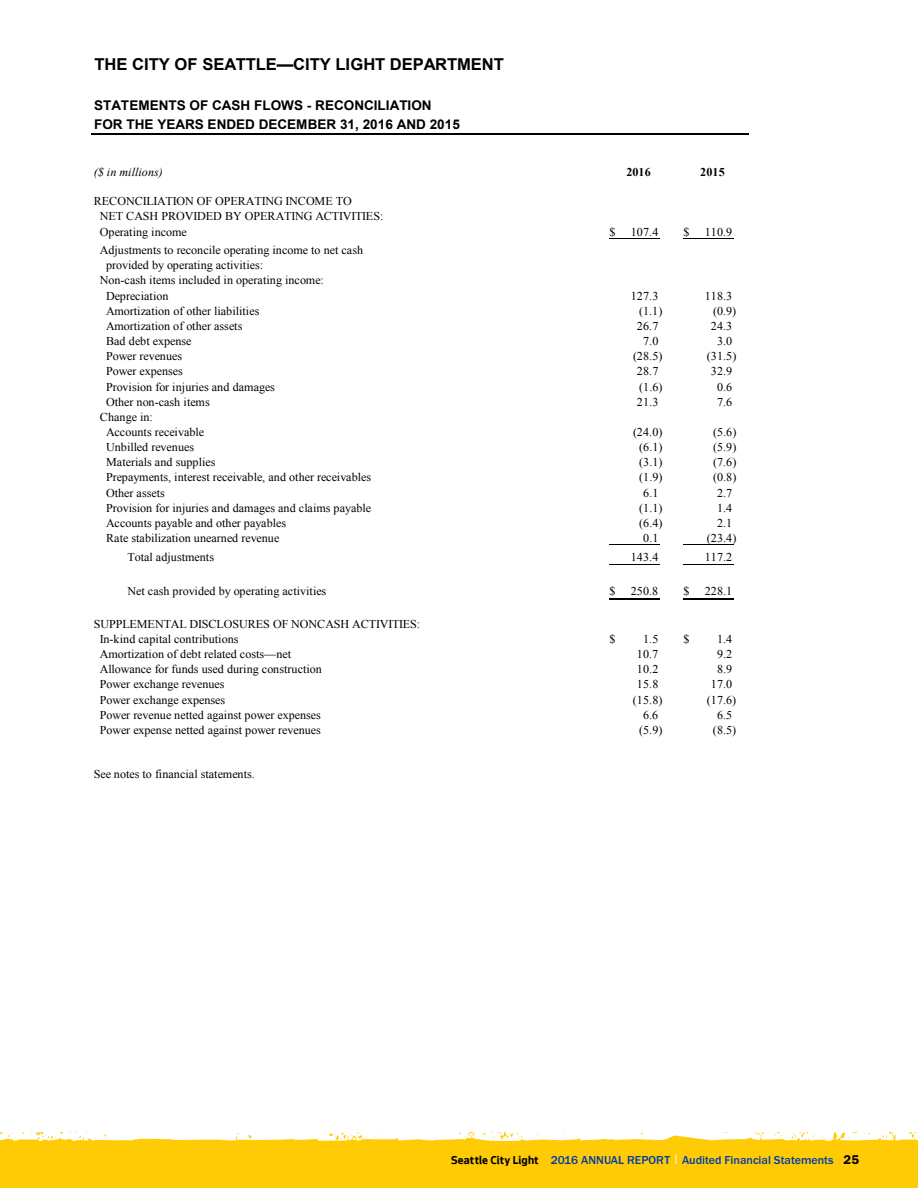
<style>
.page{position:relative;width:918px;height:1188px;background:#fff}
.page>*{position:absolute;margin:0;border:0;box-sizing:border-box;transform-origin:0 0}
.t1{font:700 16.35px "Arial";letter-spacing:-.005em;color:#000}
.t2{font:700 13.35px/19.2px "Arial";color:#000}
.t3{font:12px/15.1px "Times New Roman";color:#000}
.t4{font:500 12px "Franklin Got T";color:#003ca6}
.t5{font:italic 12px "Times New Roman";letter-spacing:.005em;color:#000}
.t6{font:700 12px "Times New Roman";letter-spacing:.005em;color:#000}
.s1{font-family:"Seattle Text";font-weight:700;color:#000}
.s2{font-weight:400;color:#fff}
.s3{font-weight:600;font-size:13.2px;color:#000}
</style>
<div class="page">
<div style="left:0;top:1132px;width:918px;height:56px;background:#ffcb05"></div>
<svg style="left:0;top:1132px;width:918px;height:9px;background:#fff5d1"></svg>
<hr style="left:610px;top:238px;width:50px;height:1px;background:#000">
<hr style="left:683px;top:238px;width:51px;height:1px;background:#000">
<hr style="left:610px;top:544px;width:50px;height:1px;background:#000">
<hr style="left:683px;top:544px;width:51px;height:1px;background:#000">
<hr style="left:610px;top:564px;width:50px;height:1px;background:#000">
<hr style="left:683px;top:564px;width:51px;height:1px;background:#000">
<hr style="left:610px;top:598px;width:50px;height:1px;background:#000">
<hr style="left:610px;top:599px;width:50px;height:1px;background:#000">
<hr style="left:683px;top:598px;width:51px;height:1px;background:#000">
<hr style="left:683px;top:599px;width:51px;height:1px;background:#000">
<hr style="left:91px;top:133px;width:658px;height:1px;background:#000">
<hr style="left:91px;top:134px;width:658px;height:1px;background:#000">
<h1 class="t1" style="left:94px;top:53px;width:411px">THE CITY OF SEATTLE—CITY LIGHT DEPARTMENT</h1>
<p class="t2" style="left:94px;top:96px;width:367px">STATEMENTS OF CASH FLOWS - RECONCILIATION<br>FOR THE YEARS ENDED DECEMBER 31, 2016 AND 2015</p>
<p class="t5" style="left:94px;top:163px;width:71px">($ in millions)</p>
<p class="t6" style="left:626px;top:164px;width:26px">2016</p>
<p class="t6" style="left:700px;top:164px;width:26px">2015</p>
<p class="t3" style="left:100px;top:193px;width:285px;line-height:14.7px;text-indent:-6px">RECONCILIATION OF OPERATING INCOME TO<br>NET CASH PROVIDED BY OPERATING ACTIVITIES:</p>
<p class="t3" style="left:100px;top:224px;width:89px">Operating income</p>
<p class="t3" style="left:610px;top:224px;width:8px">$</p>
<p class="t3" style="left:631px;top:224px;width:29px">107.4</p>
<p class="t3" style="left:705px;top:224px;width:29px">110.9</p>
<p class="t3" style="left:683px;top:224px;width:8px">$</p>
<p class="t3" style="left:100px;top:242px;width:265px">Adjustments to reconcile operating income to net cash</p>
<p class="t3" style="left:106px;top:257px;width:159px">provided by operating activities:</p>
<p class="t3" style="left:100px;top:273px;width:226px">Non-cash items included in operating income:</p>
<p class="t3" style="left:106px;top:288px;width:64px">Depreciation</p>
<p class="t3" style="left:631px;top:288px;width:29px">127.3</p>
<p class="t3" style="left:705px;top:288px;width:29px">118.3</p>
<p class="t3" style="left:106px;top:303px;width:155px">Amortization of other liabilities</p>
<p class="t3" style="left:639px;top:303px;width:25px">(1.1)</p>
<p class="t3" style="left:713px;top:303px;width:25px">(0.9)</p>
<p class="t3" style="left:106px;top:318px;width:138px">Amortization of other assets</p>
<p class="t3" style="left:637px;top:318px;width:23px">26.7</p>
<p class="t3" style="left:711px;top:318px;width:23px">24.3</p>
<p class="t3" style="left:106px;top:333px;width:87px">Bad debt expense</p>
<p class="t3" style="left:643px;top:333px;width:17px">7.0</p>
<p class="t3" style="left:717px;top:333px;width:17px">3.0</p>
<p class="t3" style="left:106px;top:348px;width:78px">Power revenues</p>
<p class="t3" style="left:633px;top:348px;width:31px">(28.5)</p>
<p class="t3" style="left:707px;top:348px;width:31px">(31.5)</p>
<p class="t3" style="left:106px;top:364px;width:78px">Power expenses</p>
<p class="t3" style="left:637px;top:364px;width:23px">28.7</p>
<p class="t3" style="left:711px;top:364px;width:23px">32.9</p>
<p class="t3" style="left:106px;top:379px;width:170px">Provision for injuries and damages</p>
<p class="t3" style="left:639px;top:379px;width:25px">(1.6)</p>
<p class="t3" style="left:717px;top:379px;width:17px">0.6</p>
<p class="t3" style="left:106px;top:394px;width:105px">Other non-cash items</p>
<p class="t3" style="left:637px;top:394px;width:23px">21.3</p>
<p class="t3" style="left:717px;top:394px;width:17px">7.6</p>
<p class="t3" style="left:106px;top:409px;width:100px;text-indent:-6px">Change in:<br>Accounts receivable</p>
<p class="t3" style="left:633px;top:424px;width:31px">(24.0)</p>
<p class="t3" style="left:713px;top:424px;width:25px">(5.6)</p>
<p class="t3" style="left:106px;top:439px;width:89px">Unbilled revenues</p>
<p class="t3" style="left:639px;top:439px;width:25px">(6.1)</p>
<p class="t3" style="left:713px;top:439px;width:25px">(5.9)</p>
<p class="t3" style="left:106px;top:455px;width:111px">Materials and supplies</p>
<p class="t3" style="left:639px;top:455px;width:25px">(3.1)</p>
<p class="t3" style="left:713px;top:455px;width:25px">(7.6)</p>
<p class="t3" style="left:106px;top:470px;width:266px">Prepayments, interest receivable, and other receivables</p>
<p class="t3" style="left:639px;top:470px;width:25px">(1.9)</p>
<p class="t3" style="left:713px;top:470px;width:25px">(0.8)</p>
<p class="t3" style="left:106px;top:485px;width:60px">Other assets</p>
<p class="t3" style="left:643px;top:485px;width:17px">6.1</p>
<p class="t3" style="left:717px;top:485px;width:17px">2.7</p>
<p class="t3" style="left:106px;top:500px;width:266px">Provision for injuries and damages and claims payable</p>
<p class="t3" style="left:639px;top:500px;width:25px">(1.1)</p>
<p class="t3" style="left:717px;top:500px;width:17px">1.4</p>
<p class="t3" style="left:106px;top:515px;width:181px">Accounts payable and other payables</p>
<p class="t3" style="left:639px;top:515px;width:25px">(6.4)</p>
<p class="t3" style="left:717px;top:515px;width:17px">2.1</p>
<p class="t3" style="left:106px;top:530px;width:175px">Rate stabilization unearned revenue</p>
<p class="t3" style="left:643px;top:530px;width:17px">0.1</p>
<p class="t3" style="left:707px;top:530px;width:31px">(23.4)</p>
<p class="t3" style="left:128px;top:549px;width:88px">Total adjustments</p>
<p class="t3" style="left:631px;top:549px;width:29px">143.4</p>
<p class="t3" style="left:705px;top:549px;width:29px">117.2</p>
<p class="t3" style="left:128px;top:583px;width:200px">Net cash provided by operating activities</p>
<p class="t3" style="left:610px;top:583px;width:8px">$</p>
<p class="t3" style="left:631px;top:583px;width:29px">250.8</p>
<p class="t3" style="left:705px;top:583px;width:29px">228.1</p>
<p class="t3" style="left:683px;top:583px;width:8px">$</p>
<p class="t3" style="left:100px;top:616px;width:322px;text-indent:-6px">SUPPLEMENTAL DISCLOSURES OF NONCASH ACTIVITIES:<br>In-kind capital contributions</p>
<p class="t3" style="left:610px;top:631px;width:8px">$</p>
<p class="t3" style="left:643px;top:631px;width:17px">1.5</p>
<p class="t3" style="left:683px;top:631px;width:8px">$</p>
<p class="t3" style="left:717px;top:631px;width:17px">1.4</p>
<p class="t3" style="left:100px;top:646px;width:193px">Amortization of debt related costs—net</p>
<p class="t3" style="left:637px;top:646px;width:23px">10.7</p>
<p class="t3" style="left:717px;top:646px;width:17px">9.2</p>
<p class="t3" style="left:100px;top:662px;width:224px">Allowance for funds used during construction</p>
<p class="t3" style="left:637px;top:662px;width:23px">10.2</p>
<p class="t3" style="left:717px;top:662px;width:17px">8.9</p>
<p class="t3" style="left:100px;top:677px;width:126px">Power exchange revenues</p>
<p class="t3" style="left:637px;top:677px;width:23px">15.8</p>
<p class="t3" style="left:711px;top:677px;width:23px">17.0</p>
<p class="t3" style="left:100px;top:692px;width:127px">Power exchange expenses</p>
<p class="t3" style="left:633px;top:692px;width:31px">(15.8)</p>
<p class="t3" style="left:707px;top:692px;width:31px">(17.6)</p>
<p class="t3" style="left:100px;top:707px;width:223px">Power revenue netted against power expenses</p>
<p class="t3" style="left:643px;top:707px;width:17px">6.6</p>
<p class="t3" style="left:717px;top:707px;width:17px">6.5</p>
<p class="t3" style="left:100px;top:722px;width:223px">Power expense netted against power revenues</p>
<p class="t3" style="left:639px;top:722px;width:25px">(5.9)</p>
<p class="t3" style="left:713px;top:722px;width:25px">(8.5)</p>
<p class="t3" style="left:94px;top:767px;width:163px">See notes to financial statements.</p>
<p class="t4" style="left:451px;top:1153px;width:409px"><span class="s1">Seattle City Light</span> 2016 ANNUAL REPORT <span class="s2">|</span> Audited Financial Statements <span class="s3">25</span></p>
</div>
